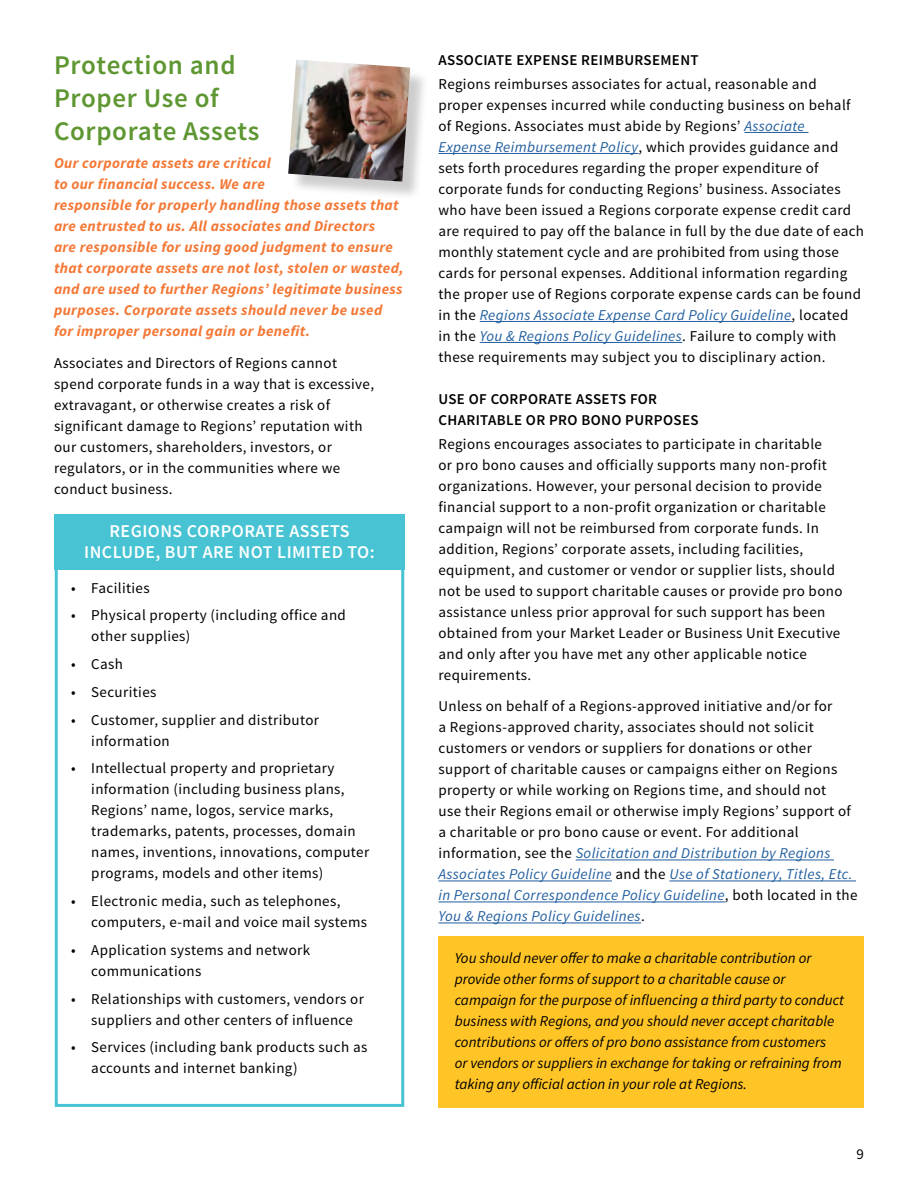
<style>
.page{position:relative;width:918px;height:1188px;background:#fff}
.page>*{position:absolute;margin:0;border:0;box-sizing:border-box;transform-origin:0 0}
.t1{font:600 27px/33px "Source Sans Pro";letter-spacing:.025em;color:#5e9732}
.t2{font:600 18px/21.6px "Source Sans Pro";letter-spacing:.025em;color:#fff;text-align:center}
.t3{font:15px/21px "Source Sans Pro";letter-spacing:.025em;color:#000}
.t4{font:italic 15px/21px "Source Sans Pro";color:#000}
.t5{font:italic 700 15px/21px "Source Sans Pro";letter-spacing:.025em;color:#f47836}
.t6{font:600 15px/21px "Source Sans Pro";letter-spacing:.025em;color:#000}
.s1{font-style:italic;color:#215e9e}
</style>
<div class="page">
<div style="left:438px;top:936px;width:426px;height:172px;background:#ffc425"></div>
<div style="left:291px;top:63px;width:138px;height:137px;background:#000;opacity:.2"></div>
<img style="left:288px;top:60px;width:122px;height:122px">
<div style="left:55px;top:514px;width:349px;height:593px;background:#fff;border:3px solid #47c3d3"></div>
<div style="left:54px;top:514px;width:351px;height:56px;background:#47c3d3"></div>
<hr style="left:744px;top:132px;width:64px;height:1px;background:#215e9e">
<hr style="left:438px;top:153px;width:200px;height:1px;background:#215e9e">
<hr style="left:480px;top:321px;width:312px;height:1px;background:#215e9e">
<hr style="left:480px;top:342px;width:202px;height:1px;background:#215e9e">
<hr style="left:576px;top:860px;width:258px;height:1px;background:#215e9e">
<hr style="left:438px;top:881px;width:174px;height:1px;background:#215e9e">
<hr style="left:669px;top:881px;width:187px;height:1px;background:#215e9e">
<hr style="left:438px;top:902px;width:287px;height:1px;background:#215e9e">
<hr style="left:438px;top:923px;width:203px;height:1px;background:#215e9e">
<h1 class="t1" style="left:54px;top:50px;width:207px">Protection and<br>Proper Use of<br>Corporate Assets</h1>
<p class="t5" style="left:54px;top:152px;width:351px">Our corporate assets are critical<br>to our financial success. We are<br>responsible for properly handling those assets that are entrusted to us. All associates and Directors<br>are responsible for using good judgment to ensure that corporate assets are not lost, stolen or wasted, and are used to further Regions’ legitimate business purposes. Corporate assets should never be used for improper personal gain or benefit.</p>
<p class="t3" style="left:54px;top:353px;width:322px">Associates and Directors of Regions cannot spend corporate funds in a way that is excessive, extravagant, or otherwise creates a risk of significant damage to Regions’ reputation with our customers, shareholders, investors, or regulators, or in the communities where we conduct business.</p>
<p class="t2" style="left:84px;top:520px;width:292px">REGIONS CORPORATE ASSETS<br>INCLUDE, BUT ARE NOT LIMITED TO:</p>
<p class="t3" style="left:71px;top:577px;width:80px">• Facilities</p>
<p class="t3" style="left:91px;top:605px;width:256px;text-indent:-20px">• Physical property (including office and other supplies)</p>
<p class="t3" style="left:71px;top:654px;width:53px">• Cash</p>
<p class="t3" style="left:71px;top:682px;width:87px">• Securities</p>
<p class="t3" style="left:91px;top:709px;width:229px;text-indent:-20px">• Customer, supplier and distributor information</p>
<p class="t3" style="left:91px;top:758px;width:279px;text-indent:-20px">• Intellectual property and proprietary information (including business plans, Regions’ name, logos, service marks, trademarks, patents, processes, domain names, inventions, innovations, computer programs, models and other items)</p>
<p class="t3" style="left:91px;top:891px;width:277px;text-indent:-20px">• Electronic media, such as telephones, computers, e-mail and voice mail systems</p>
<p class="t3" style="left:91px;top:940px;width:220px;text-indent:-20px">• Application systems and network communications</p>
<p class="t3" style="left:91px;top:988px;width:274px;text-indent:-20px">• Relationships with customers, vendors or suppliers and other centers of influence</p>
<p class="t3" style="left:91px;top:1037px;width:278px;text-indent:-20px">• Services (including bank products such as accounts and internet banking)</p>
<p class="t6" style="left:438px;top:50px;width:262px">ASSOCIATE EXPENSE REIMBURSEMENT</p>
<p class="t3" style="left:438px;top:74px;width:427px">Regions reimburses associates for actual, reasonable and proper expenses incurred while conducting business on behalf of Regions. Associates must abide by Regions’ <span class="s1">Associate<br>Expense Reimbursement Policy</span>, which provides guidance and sets forth procedures regarding the proper expenditure of corporate funds for conducting Regions’ business. Associates who have been issued a Regions corporate expense credit card are required to pay off the balance in full by the due date of each monthly statement cycle and are prohibited from using those cards for personal expenses. Additional information regarding the proper use of Regions corporate expense cards can be found in the <span class="s1">Regions Associate Expense Card Policy Guideline</span>, located in the <span class="s1">You &amp; Regions Policy Guidelines</span>. Failure to comply with these requirements may subject you to disciplinary action.</p>
<p class="t6" style="left:438px;top:389px;width:262px">USE OF CORPORATE ASSETS FOR<br>CHARITABLE OR PRO BONO PURPOSES</p>
<p class="t3" style="left:438px;top:433px;width:406px">Regions encourages associates to participate in charitable<br>or pro bono causes and officially supports many non-profit organizations. However, your personal decision to provide financial support to a non-profit organization or charitable campaign will not be reimbursed from corporate funds. In addition, Regions’ corporate assets, including facilities, equipment, and customer or vendor or supplier lists, should not be used to support charitable causes or provide pro bono assistance unless prior approval for such support has been obtained from your Market Leader or Business Unit Executive and only after you have met any other applicable notice requirements.</p>
<p class="t3" style="left:438px;top:696px;width:421px">Unless on behalf of a Regions-approved initiative and/or for<br>a Regions-approved charity, associates should not solicit customers or vendors or suppliers for donations or other support of charitable causes or campaigns either on Regions property or while working on Regions time, and should not<br>use their Regions email or otherwise imply Regions’ support of a charitable or pro bono cause or event. For additional information, see the <span class="s1">Solicitation and Distribution by Regions Associates Policy Guideline</span> and the <span class="s1">Use of Stationery, Titles, Etc. in Personal Correspondence Policy Guideline</span>, both located in the <span class="s1">You &amp; Regions Policy Guidelines</span>.</p>
<p class="t4" style="left:455px;top:947px;width:391px">You should never offer to make a charitable contribution or provide other forms of support to a charitable cause or campaign for the purpose of influencing a third party to conduct business with Regions, and you should never accept charitable contributions or offers of pro bono assistance from customers<br>or vendors or suppliers in exchange for taking or refraining from taking any official action in your role at Regions.</p>
<p class="t3" style="left:857px;top:1143px;width:9px">9</p>
</div>
